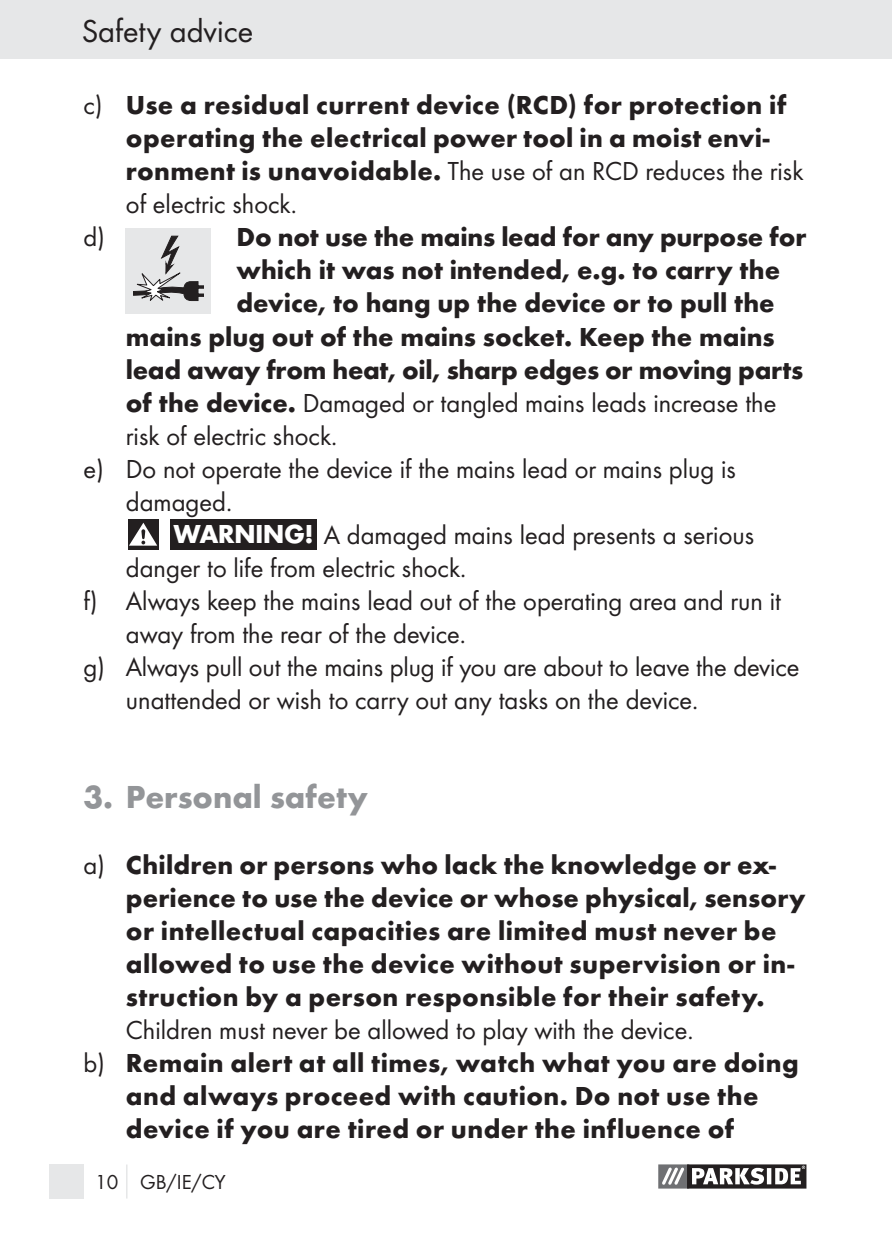
<style>
.page{position:relative;width:892px;height:1233px;background:#fff}
.page>*{position:absolute;margin:0;border:0;box-sizing:border-box;transform-origin:0 0}
.t1{font:700 33px "Futura";color:#939598}
.t2{font:33px "Futura Boo";color:#231f20}
.t3{font:700 27px/33px "Futura";letter-spacing:.01em;color:#231f20}
.t4{font:27px/33px "Futura Boo";color:#231f20}
.t5{font:700 27px "Futura";letter-spacing:-.015em;color:#231f20}
.t6{font:700 27px "Futura";letter-spacing:-.01em;color:#231f20}
.t7{font:21px "Futura Boo";color:#231f20}
.s1{font-family:"Futura Boo";font-weight:400}
.s2{font-family:"Futura";font-weight:700}
.s3{font-family:"Futura";font-weight:700;color:#fff}
</style>
<div class="page">
<div style="left:0;top:0;width:891px;height:59px;background:#e6e7e8"></div>
<div style="left:49px;top:1164px;width:34px;height:34px;background:#e6e7e8"></div>
<hr style="left:126px;top:1164px;width:2px;height:34px;background:#e6e7e8">
<svg style="left:658px;top:1164px;width:148px;height:24px"></svg>
<hr style="left:891px;top:0;width:1px;height:59px;background:#e6e7e8">
<div style="left:126px;top:228px;width:85px;height:85px;background:#e6e7e8"></div>
<svg style="left:133px;top:235px;width:70px;height:66px"></svg>
<div style="left:128px;top:518px;width:31px;height:31px;background:#231f20"></div>
<svg style="left:129px;top:522px;width:28px;height:23px"></svg>
<div style="left:170px;top:518px;width:147px;height:31px;background:#231f20"></div>
<p class="t2" style="left:82px;top:16px;width:173px">Safety advice</p>
<p class="t3" style="left:126px;top:91px;width:662px;text-indent:-43px"><span class="s1">c)</span> Use a residual current device (RCD) for protection if operating the electrical power tool in a moist envi-</p>
<p class="t4" style="left:126px;top:156px;width:679px"><span class="s2">ronment is unavoidable.</span> The use of an RCD reduces the risk of electric shock.</p>
<p class="t4" style="left:83px;top:222px;width:23px">d)</p>
<p class="t6" style="left:236px;top:227px;width:571px">Do not use the mains lead for any purpose for</p>
<p class="t3" style="left:236px;top:256px;width:545px">which it was not intended, e.g. to carry the</p>
<p class="t3" style="left:236px;top:289px;width:540px">device, to hang up the device or to pull the</p>
<p class="t3" style="left:126px;top:322px;width:650px">mains plug out of the mains socket. Keep the mains</p>
<p class="t5" style="left:126px;top:359px;width:679px">lead away from heat, oil, sharp edges or moving parts</p>
<p class="t4" style="left:126px;top:387px;width:652px"><span class="s2">of the device.</span> Damaged or tangled mains leads increase the</p>
<p class="t4" style="left:126px;top:420px;width:213px">risk of electric shock.</p>
<p class="t4" style="left:83px;top:453px;width:654px">e) Do not operate the device if the mains lead or mains plug is</p>
<p class="t4" style="left:126px;top:486px;width:108px">damaged.</p>
<p class="t4" style="left:173px;top:519px;width:582px"><span class="s3">WARNING!</span> A damaged mains lead presents a serious</p>
<p class="t4" style="left:126px;top:552px;width:342px">danger to life from electric shock.</p>
<p class="t4" style="left:83px;top:585px;width:699px">f) Always keep the mains lead out of the operating area and run it</p>
<p class="t4" style="left:126px;top:618px;width:341px">away from the rear of the device.</p>
<p class="t4" style="left:83px;top:651px;width:717px">g) Always pull out the mains plug if you are about to leave the device</p>
<p class="t4" style="left:126px;top:684px;width:574px">unattended or wish to carry out any tasks on the device.</p>
<p class="t1" style="left:83px;top:783px;width:286px">3. Personal safety</p>
<p class="t3" style="left:126px;top:850px;width:681px;text-indent:-43px"><span class="s1">a)</span> Children or persons who lack the knowledge or ex&shy;perience to use the device or whose physical, sensory or intellectual capacities are limited must never be allowed to use the device without supervision or in&shy;struction by a person responsible for their safety.</p>
<p class="t4" style="left:126px;top:1014px;width:569px">Children must never be allowed to play with the device.</p>
<p class="t3" style="left:126px;top:1048px;width:674px;text-indent:-43px"><span class="s1">b)</span> Remain alert at all times, watch what you are doing and always proceed with caution. Do not use the device if you are tired or under the influence of</p>
<p class="t7" style="left:95px;top:1172px;width:132px">10 GB/IE/CY</p>
</div>
